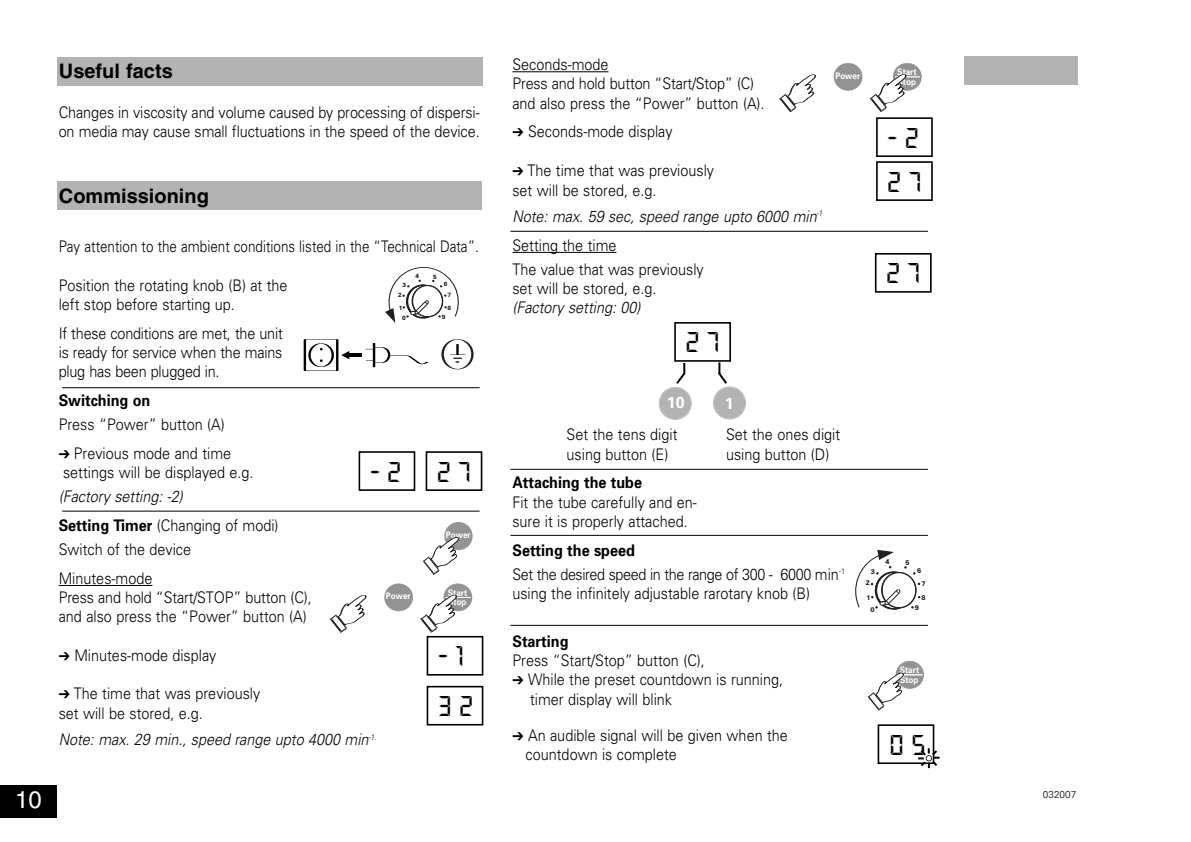
<style>
.page{position:relative;width:1191px;height:842px;background:#fff}
.page>*{position:absolute;margin:0;border:0;box-sizing:border-box;transform-origin:0 0}
.t1{font:30px/50px "Quartz Bol D";color:#000}
.t2{font:24px "Helvetica";color:#fff}
.t3{font:700 20px "Helvetica";color:#000}
.t4{font:300 16px/19.2px "Univers";color:#000;scale:.9 1}
.t5{font:italic 300 16px/28.8px "Univers";color:#000;scale:.9 1}
.t6{font:300 16px "Univers";color:#000;scale:.84 1}
.t7{font:300 16px/24px "Univers";letter-spacing:-.03em;color:#000;scale:.9 1}
.t8{font:700 16px "Univers";color:#000;scale:.9 1}
.t9{font:700 16px "Univers";color:#fff}
.t10{font:300 10px "Univers";color:#000}
.t11{font:700 9px/9.2px "Univers";color:#fff;scale:.9 1}
.t12{font:900 6.8px/12.4px "Univers";color:#231f20;scale:.9 1}
.t13{font:900 6px/11px "Univers";color:#231f20;scale:.9 1}
.s1{font-weight:700;font-style:normal}
.s2{font-style:normal}
.s3{font-weight:700}
</style>
<div class="page">
<hr style="left:59px;top:585px;width:93px;height:1px;background:#000">
<hr style="left:512px;top:71px;width:96px;height:1px;background:#000">
<hr style="left:512px;top:252px;width:104px;height:1px;background:#000">
<div style="left:0;top:785px;width:57px;height:33px;background:#000"></div>
<div style="left:964px;top:57px;width:113px;height:28px;background:#b3b3b3"></div>
<div style="left:57px;top:182px;width:424px;height:28px;background:#b3b3b3"></div>
<div style="left:57px;top:57px;width:425px;height:28px;background:#b3b3b3"></div>
<div style="left:442px;top:339px;width:31px;height:31px;border:1px solid #231f20;border-radius:50%"></div>
<svg style="left:450px;top:344px;width:18px;height:18px"></svg>
<div style="left:304px;top:339px;width:34px;height:32px;border:1px solid #000"></div>
<div style="left:309px;top:343px;width:24px;height:24px;border:1px solid #000;border-radius:50%"></div>
<svg style="left:341px;top:343px;width:88px;height:25px"></svg>
<div style="left:358px;top:451px;width:57px;height:40px;border:2px solid #000"></div>
<div style="left:385px;top:584px;width:27px;height:27px;background:#939393;border-radius:50%"></div>
<div style="left:384px;top:583px;width:29px;height:28px;border:1px solid #959595;border-radius:50%"></div>
<svg style="left:329px;top:595px;width:38px;height:38px"></svg>
<div style="left:444px;top:584px;width:27px;height:27px;background:#939393;border-radius:50%"></div>
<div style="left:444px;top:583px;width:28px;height:28px;border:1px solid #959595;border-radius:50%"></div>
<svg style="left:420px;top:595px;width:50px;height:38px"></svg>
<svg style="left:385px;top:267px;width:74px;height:56px"></svg>
<hr style="left:62px;top:387px;width:417px;height:1px;background:#000">
<hr style="left:62px;top:511px;width:417px;height:1px;background:#000">
<div style="left:425px;top:451px;width:57px;height:40px;border:2px solid #000"></div>
<div style="left:445px;top:522px;width:27px;height:28px;background:#939393;border-radius:50%"></div>
<div style="left:444px;top:522px;width:28px;height:28px;border:1px solid #959595;border-radius:50%"></div>
<svg style="left:422px;top:537px;width:37px;height:38px"></svg>
<div style="left:426px;top:636px;width:57px;height:40px;border:2px solid #000"></div>
<div style="left:426px;top:686px;width:57px;height:39px;border:2px solid #000"></div>
<div style="left:877px;top:724px;width:57px;height:40px;border:2px solid #000"></div>
<svg style="left:918px;top:748px;width:21px;height:20px"></svg>
<div style="left:896px;top:661px;width:27px;height:27px;background:#939393;border-radius:50%"></div>
<div style="left:895px;top:661px;width:29px;height:28px;border:1px solid #959595;border-radius:50%"></div>
<svg style="left:867px;top:673px;width:55px;height:38px"></svg>
<svg style="left:855px;top:550px;width:65px;height:60px"></svg>
<div style="left:834px;top:63px;width:27px;height:27px;background:#939393;border-radius:50%"></div>
<div style="left:834px;top:63px;width:28px;height:28px;border:1px solid #959595;border-radius:50%"></div>
<svg style="left:779px;top:74px;width:37px;height:38px"></svg>
<div style="left:893px;top:63px;width:28px;height:27px;background:#939393;border-radius:50%"></div>
<div style="left:893px;top:63px;width:28px;height:28px;border:1px solid #959595;border-radius:50%"></div>
<svg style="left:869px;top:74px;width:51px;height:38px"></svg>
<div style="left:876px;top:117px;width:56px;height:40px;border:2px solid #000"></div>
<div style="left:876px;top:161px;width:56px;height:40px;border:2px solid #000"></div>
<hr style="left:510px;top:231px;width:418px;height:1px;background:#000">
<hr style="left:510px;top:469px;width:418px;height:1px;background:#000">
<hr style="left:510px;top:535px;width:418px;height:1px;background:#000">
<hr style="left:510px;top:625px;width:418px;height:1px;background:#000">
<div style="left:714px;top:387px;width:31px;height:32px;background:#b3b3b3;border-radius:50%"></div>
<div style="left:713px;top:386px;width:33px;height:33px;border:2px solid #b3b3b3;border-radius:50%"></div>
<div style="left:659px;top:388px;width:32px;height:31px;background:#b3b3b3;border-radius:50%"></div>
<div style="left:659px;top:387px;width:33px;height:33px;border:2px solid #b3b3b3;border-radius:50%"></div>
<svg style="left:718px;top:362px;width:9px;height:22px"></svg>
<svg style="left:676px;top:363px;width:10px;height:21px"></svg>
<div style="left:875px;top:253px;width:56px;height:40px;border:2px solid #000"></div>
<div style="left:674px;top:322px;width:57px;height:40px;border:2px solid #000"></div>
<p class="t3" style="left:59px;top:63px;width:115px">Useful facts</p>
<p class="t4" style="left:59px;top:104px;width:469px">Changes in viscosity and volume caused by processing of dispersi&shy;on media may cause small fluctuations in the speed of the device.</p>
<p class="t3" style="left:59px;top:188px;width:152px">Commissioning</p>
<p class="t6" style="left:59px;top:241px;width:502px">Pay attention to the ambient conditions listed in the “Technical Data”.</p>
<p class="t4" style="left:59px;top:277px;width:256px">Position the rotating knob (B) at the left stop before starting up.</p>
<p class="t4" style="left:59px;top:325px;width:250px;text-align:justify">If these conditions are met, the unit is ready for service when the mains plug has been plugged in.</p>
<p class="t8" style="left:59px;top:394px;width:103px">Switching on</p>
<p class="t4" style="left:59px;top:416px;width:186px">Press “Power” button (A)</p>
<p class="t4" style="left:59px;top:445px;width:218px">➔ Previous mode and time settings will be displayed e.g.</p>
<p class="t5" style="left:59px;top:484px;width:246px">(Factory setting: -2)<br><span class="s1">Setting Timer</span> <span class="s2">(Changing of modi)</span></p>
<p class="t4" style="left:59px;top:536px;width:149px;line-height:28.8px">Switch of the device<br>Minutes-mode</p>
<p class="t4" style="left:59px;top:589px;width:282px">Press and hold “Start/STOP” button (C), and also press the “Power” button (A)</p>
<p class="t4" style="left:59px;top:647px;width:177px">➔ Minutes-mode display</p>
<p class="t4" style="left:59px;top:685px;width:225px">➔ The time that was previously set will be stored, e.g.</p>
<p class="t5" style="left:59px;top:727px;width:354px">Note: max. 29 min., speed range upto 4000 min<sup>-1.</sup></p>
<p class="t13" style="left:415px;top:271px;width:6px">4</p>
<p class="t13" style="left:433px;top:271px;width:6px">5</p>
<p class="t13" style="left:447px;top:279px;width:6px;text-indent:-4px">6<br>7</p>
<p class="t13" style="left:447px;top:303px;width:6px">8</p>
<p class="t13" style="left:442px;top:312px;width:6px">9</p>
<p class="t13" style="left:402px;top:280px;width:6px">3</p>
<p class="t13" style="left:398px;top:290px;width:6px">2</p>
<p class="t13" style="left:399px;top:303px;width:6px">1</p>
<p class="t13" style="left:402px;top:313px;width:6px">0</p>
<h1 class="t1" style="left:370px;top:446px;width:32px">- 2</h1>
<h1 class="t1" style="left:437px;top:446px;width:35px">2 7</h1>
<p class="t11" style="left:446px;top:531px;width:29px">Power</p>
<p class="t11" style="left:386px;top:592px;width:29px">Power</p>
<p class="t11" style="left:448px;top:589px;width:23px">Start<br>Stop</p>
<h1 class="t1" style="left:438px;top:631px;width:36px">- 1<br>3 2</h1>
<p class="t4" style="left:512px;top:56px;width:282px">Seconds-mode<br>Press and hold button “Start/Stop” (C) and also press the “Power” button (A).</p>
<p class="t4" style="left:512px;top:124px;width:179px">➔ Seconds-mode display</p>
<p class="t4" style="left:512px;top:162px;width:225px">➔ The time that was previously set will be stored, e.g.</p>
<p class="t5" style="left:512px;top:203px;width:346px">Note: max. 59 sec, speed range upto 6000 min<sup>-1<br></sup><span class="s2">Setting the time</span></p>
<p class="t4" style="left:512px;top:261px;width:214px">The value that was previously set will be stored, e.g.</p>
<p class="t5" style="left:512px;top:295px;width:144px">(Factory setting: 00)</p>
<h1 class="t1" style="left:686px;top:317px;width:35px">2 7</h1>
<p class="t11" style="left:835px;top:72px;width:29px">Power</p>
<p class="t11" style="left:897px;top:68px;width:23px">Start<br>Stop</p>
<h1 class="t1" style="left:888px;top:115px;width:35px;line-height:44px">- 2<br>2 7</h1>
<h1 class="t1" style="left:886px;top:248px;width:35px">2 7</h1>
<p class="t9" style="left:667px;top:397px;width:19px">10</p>
<p class="t9" style="left:724px;top:397px;width:10px">1</p>
<p class="t4" style="left:566px;top:427px;width:125px">Set the tens digit</p>
<p class="t4" style="left:726px;top:427px;width:128px">Set the ones digit</p>
<p class="t4" style="left:566px;top:446px;width:114px">using button (E)</p>
<p class="t4" style="left:726px;top:446px;width:116px">using button (D)</p>
<p class="t8" style="left:512px;top:477px;width:146px">Attaching the tube</p>
<p class="t4" style="left:512px;top:494px;width:206px">Fit the tube carefully and en&shy;sure it is properly attached.</p>
<p class="t7" style="left:512px;top:539px;width:371px"><span class="s3">Setting the speed<br></span>Set the desired speed in the range of 300 - 6000 min<sup>-1</sup></p>
<p class="t4" style="left:512px;top:585px;width:332px">using the infinitely adjustable rarotary knob (B)</p>
<p class="t8" style="left:512px;top:635px;width:64px">Starting</p>
<p class="t4" style="left:512px;top:652px;width:215px">Press “Start/Stop” button (C),</p>
<p class="t4" style="left:530px;top:671px;width:283px;text-indent:-18px">➔ While the preset countdown is running, timer display will blink</p>
<p class="t4" style="left:525px;top:727px;width:293px;text-indent:-13px">➔ An audible signal will be given when the countdown is complete</p>
<p class="t12" style="left:870px;top:566px;width:6px">3</p>
<p class="t12" style="left:866px;top:577px;width:6px">2</p>
<p class="t12" style="left:866px;top:592px;width:6px">1</p>
<p class="t12" style="left:870px;top:603px;width:6px">0</p>
<p class="t12" style="left:885px;top:556px;width:6px">4</p>
<p class="t12" style="left:905px;top:557px;width:6px">5</p>
<p class="t12" style="left:921px;top:565px;width:6px;text-indent:-4px">6<br>7</p>
<p class="t12" style="left:921px;top:592px;width:6px">8</p>
<p class="t12" style="left:915px;top:602px;width:6px">9</p>
<p class="t11" style="left:899px;top:666px;width:23px">Start<br>Stop</p>
<h1 class="t1" style="left:889px;top:719px;width:37px">0 5</h1>
<h2 class="t2" style="left:15px;top:790px;width:28px">10</h2>
<p class="t10" style="left:1042px;top:791px;width:35px">032007</p>
</div>
